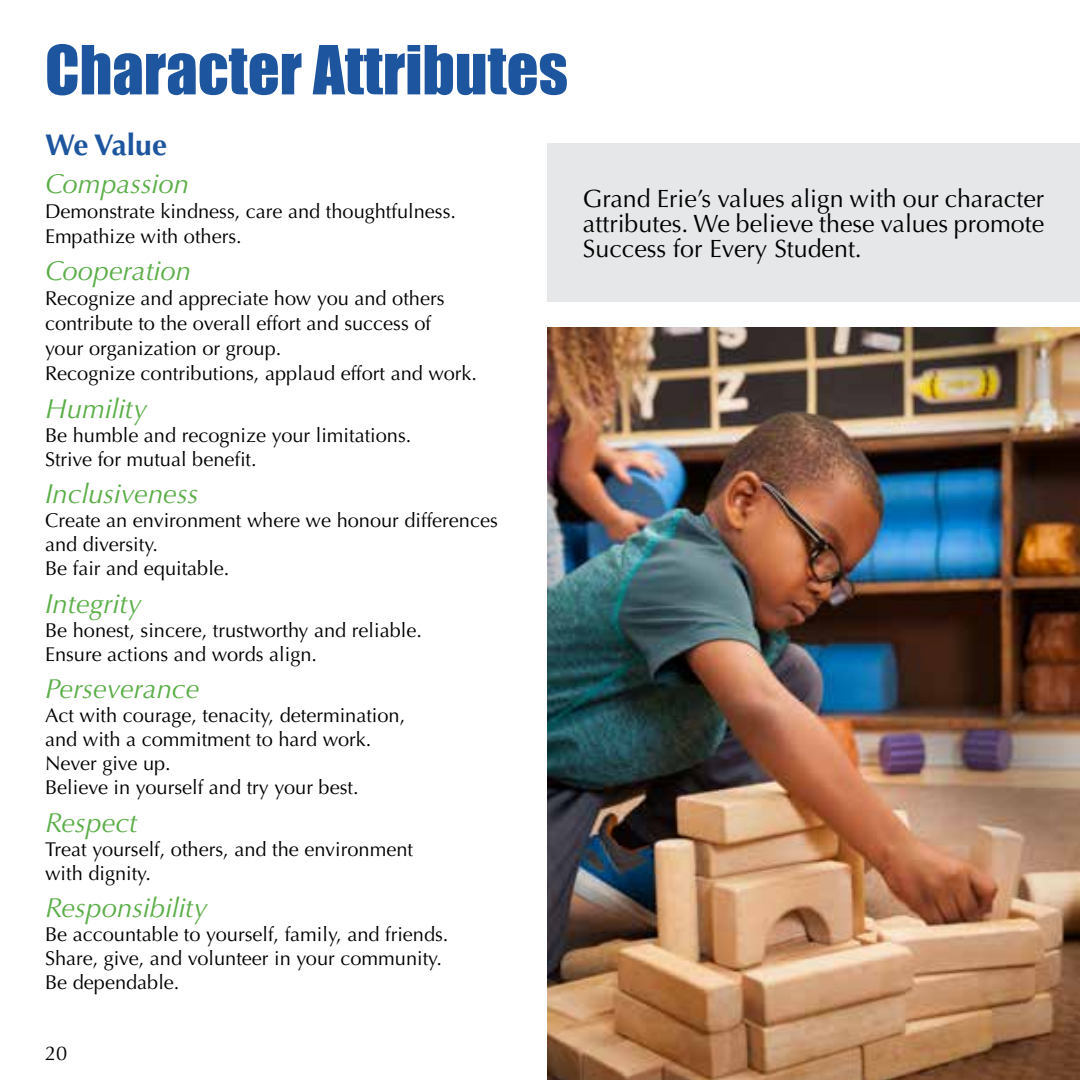
<style>
.page{position:relative;width:1080px;height:1080px;background:#fff}
.page>*{position:absolute;margin:0;border:0;box-sizing:border-box;transform-origin:0 0}
.t1{font:62.5px "Impact";color:#1d559f}
.t2{font:700 30px "Optima LT Std";letter-spacing:-.03em;color:#1d559f}
.t3{font:italic 27.5px "Optima LT Std";color:#5aae47}
.t4{font:25px/25px "Optima LT Std";color:#000;text-align:justify}
.t5{font:20px/24px "Optima LT Std";color:#000}
</style>
<div class="page">
<div style="left:547px;top:143px;width:533px;height:159px;background:#e6e7e8"></div>
<img style="left:547px;top:328px;width:533px;height:752px">
<h1 class="t1" style="left:45px;top:21px;width:524px">Character Attributes</h1>
<h2 class="t2" style="left:45px;top:128px;width:124px">We Value</h2>
<h3 class="t3" style="left:45px;top:167px;width:145px">Compassion</h3>
<p class="t5" style="left:45px;top:199px;width:413px;line-height:25px">Demonstrate kindness, care and thoughtfulness.<br>Empathize with others.</p>
<h3 class="t3" style="left:45px;top:255px;width:148px">Cooperation</h3>
<p class="t5" style="left:45px;top:286px;width:434px;line-height:25px">Recognize and appreciate how you and others contribute to the overall effort and success of<br>your organization or group.<br>Recognize contributions, applaud effort and work.</p>
<h3 class="t3" style="left:45px;top:392px;width:104px">Humility</h3>
<p class="t5" style="left:45px;top:423px;width:368px">Be humble and recognize your limitations.<br>Strive for mutual benefit.</p>
<h3 class="t3" style="left:45px;top:478px;width:155px">Inclusiveness</h3>
<p class="t5" style="left:45px;top:509px;width:454px">Create an environment where we honour differences and diversity.<br>Be fair and equitable.</p>
<h3 class="t3" style="left:45px;top:587px;width:98px">Integrity</h3>
<p class="t5" style="left:45px;top:618px;width:378px">Be honest, sincere, trustworthy and reliable.<br>Ensure actions and words align.</p>
<h3 class="t3" style="left:45px;top:673px;width:156px">Perseverance</h3>
<p class="t5" style="left:45px;top:704px;width:362px">Act with courage, tenacity, determination, and with a commitment to hard work.<br>Never give up.<br>Believe in yourself and try your best.</p>
<h3 class="t3" style="left:45px;top:806px;width:94px">Respect</h3>
<p class="t5" style="left:45px;top:837px;width:370px">Treat yourself, others, and the environment with dignity.</p>
<h3 class="t3" style="left:45px;top:892px;width:164px">Responsibility</h3>
<p class="t5" style="left:45px;top:923px;width:405px">Be accountable to yourself, family, and friends.<br>Share, give, and volunteer in your community.<br>Be dependable.</p>
<p class="t4" style="left:583px;top:186px;width:463px">Grand Erie’s values align with our character attributes. We believe these values promote Success for Every Student.</p>
<p class="t5" style="left:45px;top:1041px;width:24px">20</p>
</div>
